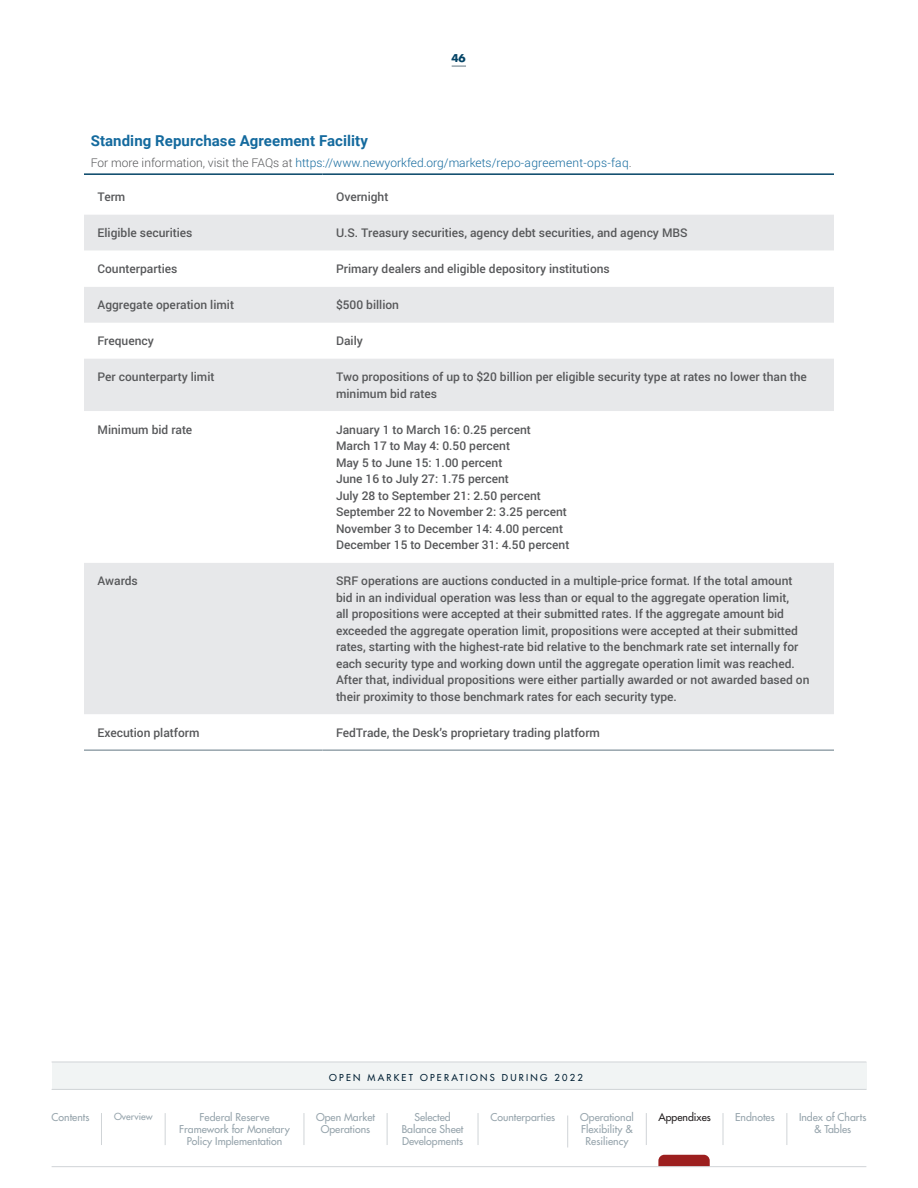
<style>
.page{position:relative;width:918px;height:1188px;background:#fff}
.page>*{position:absolute;margin:0;border:0;box-sizing:border-box;transform-origin:0 0}
.Table_head{font:700 15px "Roboto";letter-spacing:.005em;color:#146a9e}
.Appendix_Table_Body{font:500 12px/16.5px "Roboto";color:#57585a}
.Table_body{font:300 12px "Roboto";color:#146a9e}
.Table_body-2{font:500 12px "Roboto";color:#57585a}
.t1{font:500 10.5px/12px "Futura Std";color:#96a4ac;text-align:center}
.t2{font:500 10.5px "Futura Std";color:#231f20}
.t3{font:700 10.5px "Futura Std";color:#044466}
.t4{font:500 9.45px "Futura Std";color:#96a4ac}
.t5{font:500 9.3px "Futura Std";letter-spacing:.24em;color:#001f33}
.s1{color:#57585a}
</style>
<div class="page">
<svg style="left:452px;top:65px;width:14px;height:2px"></svg>
<svg style="left:658px;top:1155px;width:52px;height:11px"></svg>
<div style="left:52px;top:1062px;width:814px;height:28px;background:#f1f4f4"></div>
<hr style="left:52px;top:1089px;width:814px;height:1px;background:#d0d4d7">
<hr style="left:52px;top:1062px;width:814px;height:1px;background:#d0d4d7">
<hr style="left:52px;top:1166px;width:814px;height:1px;background:#d0d4d7">
<hr style="left:165px;top:1113px;width:1px;height:32px;background:#d0d4d7">
<hr style="left:101px;top:1113px;width:1px;height:32px;background:#d0d4d7">
<hr style="left:304px;top:1113px;width:1px;height:32px;background:#d0d4d7">
<hr style="left:387px;top:1113px;width:1px;height:32px;background:#d0d4d7">
<hr style="left:478px;top:1113px;width:1px;height:32px;background:#d0d4d7">
<hr style="left:567px;top:1116px;width:1px;height:31px;background:#d0d4d7">
<hr style="left:787px;top:1113px;width:1px;height:32px;background:#d0d4d7">
<hr style="left:723px;top:1113px;width:1px;height:32px;background:#d0d4d7">
<hr style="left:646px;top:1113px;width:1px;height:32px;background:#d0d4d7">
<div style="left:84px;top:215px;width:750px;height:499px;background:#e7e8ea"></div>
<svg style="left:84px;top:251px;width:750px;height:312px"></svg>
<hr style="left:84px;top:173px;width:238px;height:2px;background:#044466">
<hr style="left:322px;top:173px;width:512px;height:2px;background:#044466">
<hr style="left:84px;top:749px;width:238px;height:2px;background:#96a4ac">
<hr style="left:322px;top:749px;width:512px;height:2px;background:#96a4ac">
<p class="t3" style="left:451px;top:51px;width:16px">46</p>
<p class="Table_head" style="left:91px;top:131px;width:279px">Standing Repurchase Agreement Facility</p>
<p class="Table_body" style="left:91px;top:155px;width:543px"><span class="s1">For more information, visit the FAQs at</span> https://www.newyorkfed.org/markets/repo-agreement-ops-faq<span class="s1">.</span></p>
<p class="Appendix_Table_Body" style="left:98px;top:188px;width:29px">Term</p>
<p class="Appendix_Table_Body" style="left:336px;top:188px;width:54px">Overnight</p>
<p class="Appendix_Table_Body" style="left:98px;top:224px;width:96px">Eligible securities</p>
<p class="Appendix_Table_Body" style="left:336px;top:224px;width:353px">U.S. Treasury securities, agency debt securities, and agency MBS</p>
<p class="Appendix_Table_Body" style="left:98px;top:260px;width:81px">Counterparties</p>
<p class="Table_body-2" style="left:336px;top:261px;width:275px">Primary dealers and eligible depository institutions</p>
<p class="Appendix_Table_Body" style="left:98px;top:296px;width:138px">Aggregate operation limit</p>
<p class="Appendix_Table_Body" style="left:336px;top:296px;width:65px">$500 billion</p>
<p class="Appendix_Table_Body" style="left:98px;top:332px;width:58px">Frequency</p>
<p class="Appendix_Table_Body" style="left:336px;top:332px;width:28px">Daily</p>
<p class="Appendix_Table_Body" style="left:98px;top:368px;width:118px">Per counterparty limit</p>
<p class="Appendix_Table_Body" style="left:336px;top:368px;width:472px">Two propositions of up to $20 billion per eligible security type at rates no lower than the minimum bid rates</p>
<p class="Appendix_Table_Body" style="left:98px;top:421px;width:96px">Minimum bid rate</p>
<p class="Appendix_Table_Body" style="left:336px;top:421px;width:196px">January 1 to March 16: 0.25 percent</p>
<p class="Appendix_Table_Body" style="left:336px;top:437px;width:175px">March 17 to May 4: 0.50 percent</p>
<p class="Appendix_Table_Body" style="left:336px;top:454px;width:168px">May 5 to June 15: 1.00 percent</p>
<p class="Appendix_Table_Body" style="left:336px;top:470px;width:174px">June 16 to July 27: 1.75 percent</p>
<p class="Appendix_Table_Body" style="left:336px;top:487px;width:206px">July 28 to September 21: 2.50 percent</p>
<p class="Appendix_Table_Body" style="left:336px;top:503px;width:232px">September 22 to November 2: 3.25 percent</p>
<p class="Appendix_Table_Body" style="left:336px;top:520px;width:229px">November 3 to December 14: 4.00 percent</p>
<p class="Appendix_Table_Body" style="left:336px;top:536px;width:235px">December 15 to December 31: 4.50 percent</p>
<p class="Appendix_Table_Body" style="left:98px;top:572px;width:42px">Awards</p>
<p class="Appendix_Table_Body" style="left:336px;top:572px;width:475px">SRF operations are auctions conducted in a multiple-price format. If the total amount bid in an individual operation was less than or equal to the aggregate operation limit,<br>all propositions were accepted at their submitted rates. If the aggregate amount bid exceeded the aggregate operation limit, propositions were accepted at their submitted rates, starting with the highest-rate bid relative to the benchmark rate set internally for each security type and working down until the aggregate operation limit was reached.<br>After that, individual propositions were either partially awarded or not awarded based on their proximity to those benchmark rates for each security type.</p>
<p class="Appendix_Table_Body" style="left:98px;top:724px;width:104px">Execution platform</p>
<p class="Appendix_Table_Body" style="left:336px;top:724px;width:266px">FedTrade, the Desk’s proprietary trading platform</p>
<p class="t5" style="left:329px;top:1071px;width:255px">OPEN MARKET OPERATIONS DURING 2022</p>
<p class="t1" style="left:402px;top:1111px;width:63px">Selected<br>Balance Sheet<br>Developments</p>
<p class="t1" style="left:491px;top:1111px;width:66px">Counterparties</p>
<p class="t1" style="left:799px;top:1111px;width:69px">Index of Charts &amp; Tables</p>
<p class="t1" style="left:52px;top:1111px;width:39px">Contents</p>
<p class="t1" style="left:316px;top:1111px;width:60px">Open Market<br>Operations</p>
<p class="t4" style="left:114px;top:1111px;width:40px">Overview</p>
<p class="t1" style="left:580px;top:1111px;width:55px">Operational</p>
<p class="t2" style="left:658px;top:1111px;width:54px">Appendixes</p>
<p class="t1" style="left:581px;top:1123px;width:53px">Flexibility &amp;<br>Resiliency</p>
<p class="t1" style="left:179px;top:1111px;width:112px">Federal Reserve<br>Framework for Monetary<br>Policy Implementation</p>
<p class="t1" style="left:735px;top:1111px;width:41px">Endnotes</p>
</div>
